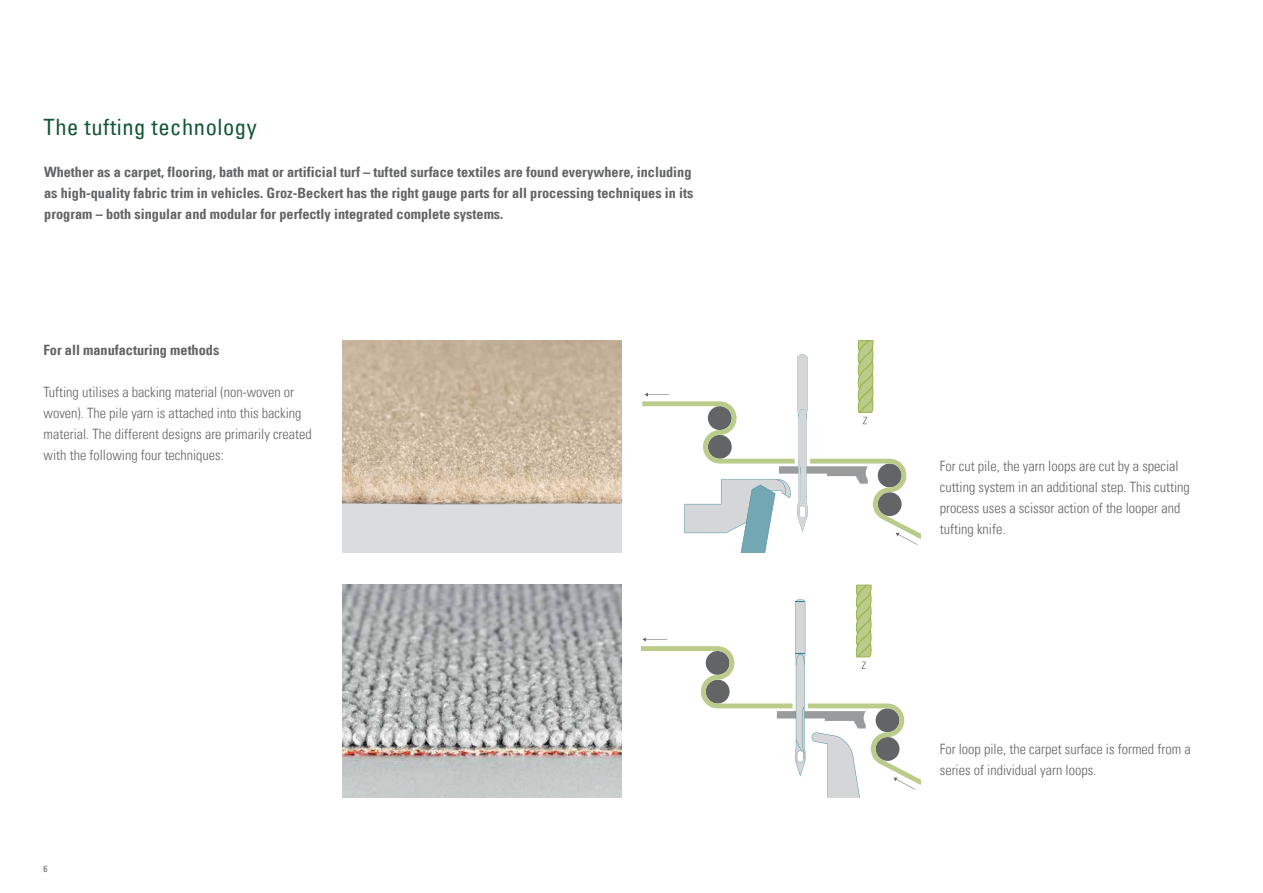
<style>
.page{position:relative;width:1263px;height:893px;background:#fff}
.page>*{position:absolute;margin:0;border:0;box-sizing:border-box;transform-origin:0 0}
.t1{font:condensed 22.5px "Univers Com 57";letter-spacing:.025em;color:#125634}
.t2{font:14.25px/21px "Univers Com 47 Light Cond";color:#636466}
.t3{font:14.25px/21px "Univers Com 67 Bold Cond";color:#636466}
.t4{font:condensed 9px "Univers Com 57";color:#636466}
</style>
<div class="page">
<svg style="left:642px;top:340px;width:279px;height:213px"></svg>
<svg style="left:641px;top:585px;width:280px;height:212px"></svg>
<img style="left:342px;top:340px;width:280px;height:213px">
<img style="left:342px;top:585px;width:280px;height:212px">
<h1 class="t1" style="left:44px;top:113px;width:215px">The tufting technology</h1>
<p class="t3" style="left:44px;top:161px;width:651px">Whether as a carpet, flooring, bath mat or artificial turf – tufted surface textiles are found everywhere, including as high-quality fabric trim in vehicles. Groz-Beckert has the right gauge parts for all processing techniques in its program – both singular and modular for perfectly integrated complete systems.</p>
<p class="t3" style="left:44px;top:340px;width:177px">For all manufacturing methods</p>
<p class="t2" style="left:44px;top:382px;width:270px">Tufting utilises a backing material (non-woven or woven). The pile yarn is attached into this backing material. The different designs are primarily created with the following four techniques:</p>
<p class="t4" style="left:44px;top:863px;width:5px">6</p>
<p class="t2" style="left:940px;top:455px;width:252px">For cut pile, the yarn loops are cut by a special cutting system in an additional step. This cutting process uses a scissor action of the looper and tufting knife.</p>
<p class="t2" style="left:940px;top:739px;width:252px">For loop pile, the carpet surface is formed from a series of individual yarn loops.</p>
</div>
